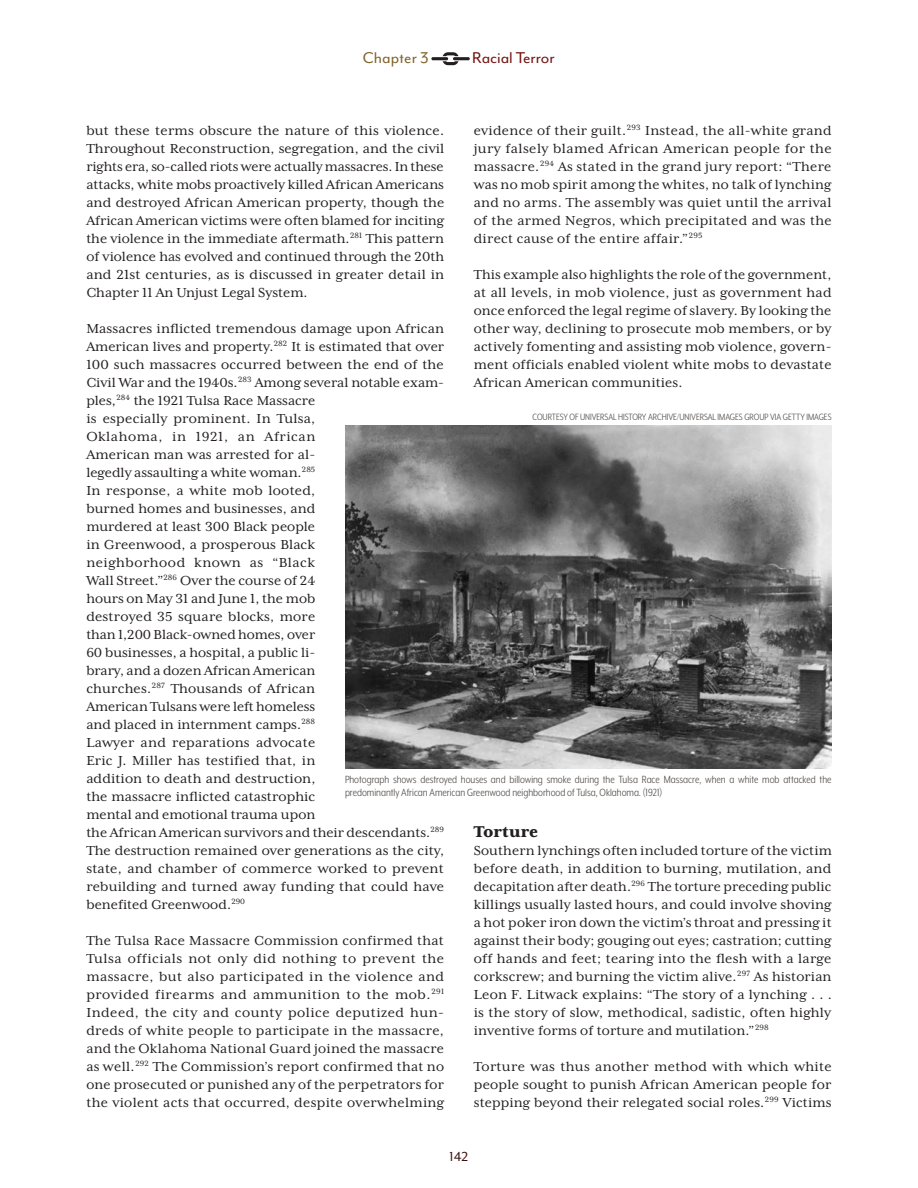
<style>
.page{position:relative;width:918px;height:1188px;background:#fff}
.page>*{position:absolute;margin:0;border:0;box-sizing:border-box;transform-origin:0 0}
.t1{font:18px "Mr Eaves Mod OT";color:#711110}
.t2{font:18px "Mr Eaves Mod OT";color:#806228}
.t3{font:800 18px "Mrs Eaves XL Serif OT";letter-spacing:.01em;color:#231f20}
.t4{font:15px/18px "Mrs Eaves XL Serif OT";letter-spacing:.005em;color:#231f20;text-align:justify}
.t5{font:15px "Mr Eaves Mod OT";color:#3b0f0f}
.t6{font:12px/13.5px "Mr Eaves XL Mod Nar OT";color:#534e4a}
.t7{font:10.5px "Mr Eaves XL Mod Nar OT";color:#534e4a}
</style>
<div class="page">
<hr style="left:431px;top:57px;width:17px;height:3px;background:#231f20">
<hr style="left:453px;top:57px;width:17px;height:3px;background:#231f20">
<svg style="left:443px;top:52px;width:16px;height:13px"></svg>
<img style="left:345px;top:426px;width:487px;height:343px">
<p class="t2" style="left:363px;top:48px;width:67px">Chapter 3</p>
<p class="t1" style="left:472px;top:48px;width:84px">Racial Terror</p>
<p class="t4" style="left:474px;top:122px;width:359px">evidence of their guilt.<sup>293</sup> Instead, the all-white grand jury falsely blamed African American people for the massacre.<sup>294</sup> As stated in the grand jury report: “There was no mob spirit among the whites, no talk of lynching and no arms. The assembly was quiet until the arrival of the armed Negros, which precipitated and was the direct cause of the entire affair.”<sup>295</sup></p>
<p class="t4" style="left:474px;top:266px;width:359px">This example also highlights the role of the government, at all levels, in mob violence, just as government had once enforced the legal regime of slavery. By looking the other way, declining to prosecute mob members, or by actively fomenting and assisting mob violence, govern&shy;ment offcials enabled violent white mobs to devastate African American communities.</p>
<p class="t7" style="left:532px;top:411px;width:301px">COURTESY OF UNIVERSAL HISTORY ARCHIVE/UNIVERSAL IMAGES GROUP VIA GETTY IMAGES</p>
<p class="t4" style="left:86px;top:122px;width:360px">but these terms obscure the nature of this violence.<br>Throughout Reconstruction, segregation, and the civil rights era, so-called riots were actually massacres. In these attacks, white mobs proactively killed African Americans and destroyed African American property, though the African American victims were often blamed for inciting the violence in the immediate aftermath.<sup>281</sup> This pattern of violence has evolved and continued through the 20th and 21st centuries, as is discussed in greater detail in Chapter 11 An Unjust Legal System.</p>
<p class="t4" style="left:86px;top:320px;width:359px;text-align:left">Massacres inficted tremendous damage upon African American lives and property.<sup>282</sup> It is estimated that over 100 such massacres occurred between the end of the Civil War and the 1940s.<sup>283</sup> Among several notable exam&shy;ples,<sup>284</sup> the 1921 Tulsa Race Massacre<br>is especially prominent. In Tulsa,<br>Oklahoma, in 1921, an African<br>American man was arrested for al-<br>legedly assaulting a white woman.<sup>285<br></sup>In response, a white mob looted,<br>burned homes and businesses, and<br>murdered at least 300 Black people<br>in Greenwood, a prosperous Black<br>neighborhood known as “Black<br>Wall Street.”<sup>286</sup> Over the course of 24<br>hours on May 31 and June 1, the mob<br>destroyed 35 square blocks, more<br>than 1,200 Black-owned homes, over<br>60 businesses, a hospital, a public li-<br>brary, and a dozen African American<br>churches.<sup>287</sup> Thousands of African<br>American Tulsans were left homeless<br>and placed in internment camps.<sup>288<br></sup>Lawyer and reparations advocate<br>Eric J. Miller has testifed that, in<br>addition to death and destruction,<br>the massacre inficted catastrophic<br>mental and emotional trauma upon<br>the African American survivors and their descendants.<sup>289<br></sup>The destruction remained over generations as the city, state, and chamber of commerce worked to prevent rebuilding and turned away funding that could have benefted Greenwood.<sup>290</sup></p>
<p class="t4" style="left:86px;top:932px;width:359px">The Tulsa Race Massacre Commission confirmed that Tulsa officials not only did nothing to prevent the massacre, but also participated in the violence and provided firearms and ammunition to the mob.<sup>291<br></sup>Indeed, the city and county police deputized hun&shy;dreds of white people to participate in the massacre, and the Oklahoma National Guard joined the massacre as well.<sup>292</sup> The Commission’s report confirmed that no one prosecuted or punished any of the perpetrators for the violent acts that occurred, despite overwhelming</p>
<p class="t6" style="left:345px;top:772px;width:488px">Photograph shows destroyed houses and billowing smoke during the Tulsa Race Massacre, when a white mob attacked the predominantly African American Greenwood neighborhood of Tulsa, Oklahoma. (1921)</p>
<p class="t3" style="left:474px;top:821px;width:66px">Torture</p>
<p class="t4" style="left:474px;top:842px;width:360px">Southern lynchings often included torture of the victim before death, in addition to burning, mutilation, and decapitation after death.<sup>296</sup> The torture preceding public killings usually lasted hours, and could involve shoving a hot poker iron down the victim’s throat and pressing it against their body; gouging out eyes; castration; cutting off hands and feet; tearing into the fesh with a large corkscrew; and burning the victim alive.<sup>297</sup> As historian Leon F. Litwack explains: “The story of a lynching . . . is the story of slow, methodical, sadistic, often highly inventive forms of torture and mutilation.”<sup>298</sup></p>
<p class="t4" style="left:474px;top:1058px;width:360px">Torture was thus another method with which white people sought to punish African American people for stepping beyond their relegated social roles.<sup>299</sup> Victims</p>
<p class="t5" style="left:450px;top:1148px;width:20px">142</p>
</div>
